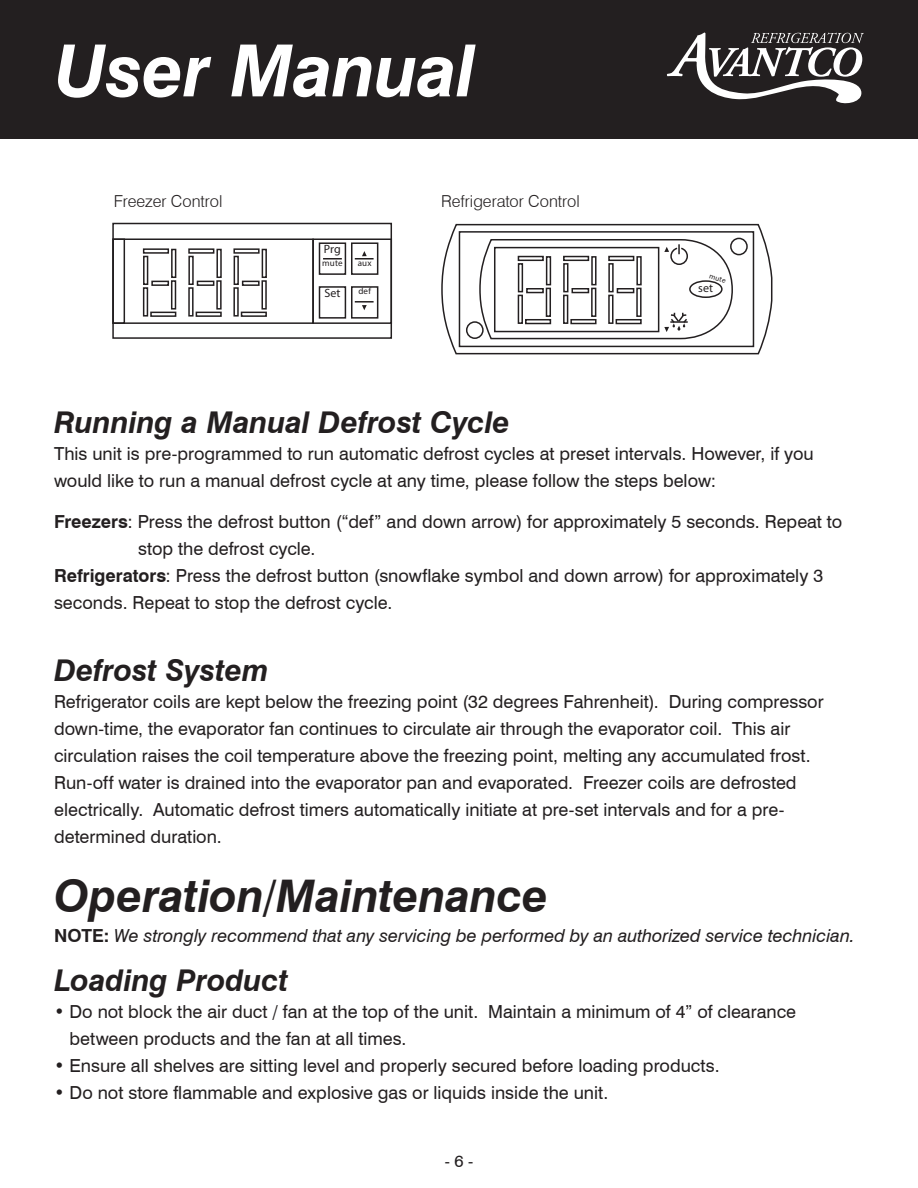
<style>
.page{position:relative;width:918px;height:1188px;background:#fff}
.page>*{position:absolute;margin:0;border:0;box-sizing:border-box;transform-origin:0 0}
.t1{font:italic 700 72px "Swiss 721 BT";letter-spacing:-.01em;color:#fff}
.t2{font:italic 700 45px "Swiss 721 BT";letter-spacing:-.005em;color:#231f20}
.t3{font:italic 700 30px "Swiss 721 BT";color:#231f20}
.t4{font:18px/27px "Swiss 721 BT";color:#231f20}
.t5{font:italic 18px "Swiss 721 BT";color:#231f20}
.t6{font:300 16.5px "Swiss 721 BT";color:#231f20}
.t7{font:16.5px "Swiss 721 BT";color:#231f20}
.t8{font:12px "Myriad Pro";letter-spacing:.01em;color:#231f20}
.t9{font:9px "Myriad Pro";letter-spacing:.015em;color:#231f20}
.t10{font:7.5px "Myriad Pro";color:#231f20}
.s1{font-weight:700}
.s2{font-weight:700;font-style:normal}
</style>
<div class="page">
<div style="left:0;top:0;width:918px;height:138px;background:#231f20"></div>
<svg style="left:667px;top:33px;width:197px;height:71px"></svg>
<div style="left:112px;top:238px;width:13px;height:86px;border:2px solid #231f20"></div>
<div style="left:312px;top:238px;width:80px;height:86px;border:2px solid #231f20"></div>
<svg style="left:318px;top:242px;width:61px;height:33px"></svg>
<svg style="left:318px;top:286px;width:61px;height:33px"></svg>
<div style="left:112px;top:223px;width:280px;height:116px;border:2px solid #231f20"></div>
<div style="left:112px;top:238px;width:202px;height:86px;border:2px solid #231f20"></div>
<div style="left:143px;top:256px;width:5px;height:29px;border:2px solid #231f20"></div>
<div style="left:171px;top:249px;width:5px;height:29px;border:2px solid #231f20"></div>
<div style="left:143px;top:248px;width:26px;height:6px;border:2px solid #231f20"></div>
<div style="left:171px;top:280px;width:5px;height:30px;border:2px solid #231f20"></div>
<div style="left:143px;top:287px;width:5px;height:30px;border:2px solid #231f20"></div>
<div style="left:150px;top:312px;width:26px;height:5px;border:2px solid #231f20"></div>
<div style="left:151px;top:281px;width:18px;height:5px;border:2px solid #231f20"></div>
<div style="left:188px;top:256px;width:6px;height:29px;border:2px solid #231f20"></div>
<div style="left:216px;top:249px;width:6px;height:29px;border:2px solid #231f20"></div>
<div style="left:188px;top:248px;width:26px;height:6px;border:2px solid #231f20"></div>
<div style="left:216px;top:280px;width:6px;height:30px;border:2px solid #231f20"></div>
<div style="left:188px;top:287px;width:6px;height:30px;border:2px solid #231f20"></div>
<div style="left:196px;top:312px;width:26px;height:5px;border:2px solid #231f20"></div>
<div style="left:197px;top:281px;width:17px;height:5px;border:2px solid #231f20"></div>
<div style="left:234px;top:256px;width:5px;height:29px;border:2px solid #231f20"></div>
<div style="left:262px;top:249px;width:5px;height:29px;border:2px solid #231f20"></div>
<div style="left:233px;top:248px;width:27px;height:6px;border:2px solid #231f20"></div>
<div style="left:261px;top:280px;width:6px;height:30px;border:2px solid #231f20"></div>
<div style="left:233px;top:287px;width:6px;height:30px;border:2px solid #231f20"></div>
<div style="left:241px;top:312px;width:26px;height:5px;border:2px solid #231f20"></div>
<div style="left:242px;top:281px;width:18px;height:5px;border:2px solid #231f20"></div>
<svg style="left:441px;top:223px;width:332px;height:132px"></svg>
<div style="left:459px;top:231px;width:295px;height:116px;border:2px solid #231f20"></div>
<div style="left:466px;top:321px;width:18px;height:18px;border:2px solid #231f20;border-radius:50%"></div>
<div style="left:730px;top:238px;width:18px;height:17px;border:2px solid #231f20;border-radius:50%"></div>
<svg style="left:478px;top:238px;width:255px;height:102px"></svg>
<h1 class="t1" style="left:54px;top:27px;width:423px">User Manual</h1>
<p class="t6" style="left:114px;top:191px;width:110px">Freezer Control</p>
<p class="t8" style="left:324px;top:242px;width:19px">Prg</p>
<p class="t9" style="left:322px;top:258px;width:22px">mute</p>
<p class="t8" style="left:324px;top:285px;width:18px">Set</p>
<p class="t9" style="left:358px;top:258px;width:15px">aux</p>
<p class="t9" style="left:358px;top:286px;width:14px">def</p>
<p class="t6" style="left:441px;top:191px;width:140px">Refrigerator Control</p>
<p class="t10" style="left:711px;top:271px;width:18px;rotate:18deg">mute</p>
<p class="t8" style="left:698px;top:281px;width:17px">set</p>
<h3 class="t3" style="left:54px;top:404px;width:458px">Running a Manual Defrost Cycle</h3>
<p class="t4" style="left:54px;top:440px;width:761px">This unit is pre-programmed to run automatic defrost cycles at preset intervals. However, if you would like to run a manual defrost cycle at any time, please follow the steps below:</p>
<p class="t4" style="left:54px;top:508px;width:790px"><span class="s1">Freezers</span>: Press the defrost button (“def” and down arrow) for approximately 5 seconds. Repeat to</p>
<p class="t4" style="left:138px;top:535px;width:179px">stop the defrost cycle.</p>
<p class="t4" style="left:54px;top:562px;width:771px"><span class="s1">Refrigerators</span>: Press the defrost button (snowflake symbol and down arrow) for approximately 3</p>
<p class="t4" style="left:54px;top:589px;width:340px">seconds. Repeat to stop the defrost cycle.</p>
<h3 class="t3" style="left:54px;top:652px;width:216px">Defrost System</h3>
<p class="t4" style="left:54px;top:688px;width:771px">Refrigerator coils are kept below the freezing point (32 degrees Fahrenheit). During compressor down-time, the evaporator fan continues to circulate air through the evaporator coil. This air circulation raises the coil temperature above the freezing point, melting any accumulated frost.<br>Run-off water is drained into the evaporator pan and evaporated. Freezer coils are defrosted electrically. Automatic defrost timers automatically initiate at pre-set intervals and for a pre&shy;determined duration.</p>
<h2 class="t2" style="left:54px;top:868px;width:496px">Operation/Maintenance</h2>
<p class="t5" style="left:54px;top:924px;width:802px"><span class="s2">NOTE:</span> We strongly recommend that any servicing be performed by an authorized service technician.</p>
<h3 class="t3" style="left:54px;top:962px;width:236px">Loading Product</h3>
<p class="t4" style="left:70px;top:998px;width:728px;text-indent:-16px">• Do not block the air duct / fan at the top of the unit. Maintain a minimum of 4” of clearance between products and the fan at all times.</p>
<p class="t4" style="left:54px;top:1052px;width:667px">• Ensure all shelves are sitting level and properly secured before loading products.</p>
<p class="t4" style="left:54px;top:1079px;width:556px">• Do not store flammable and explosive gas or liquids inside the unit.</p>
<p class="t7" style="left:445px;top:1151px;width:30px">- 6 -</p>
</div>
